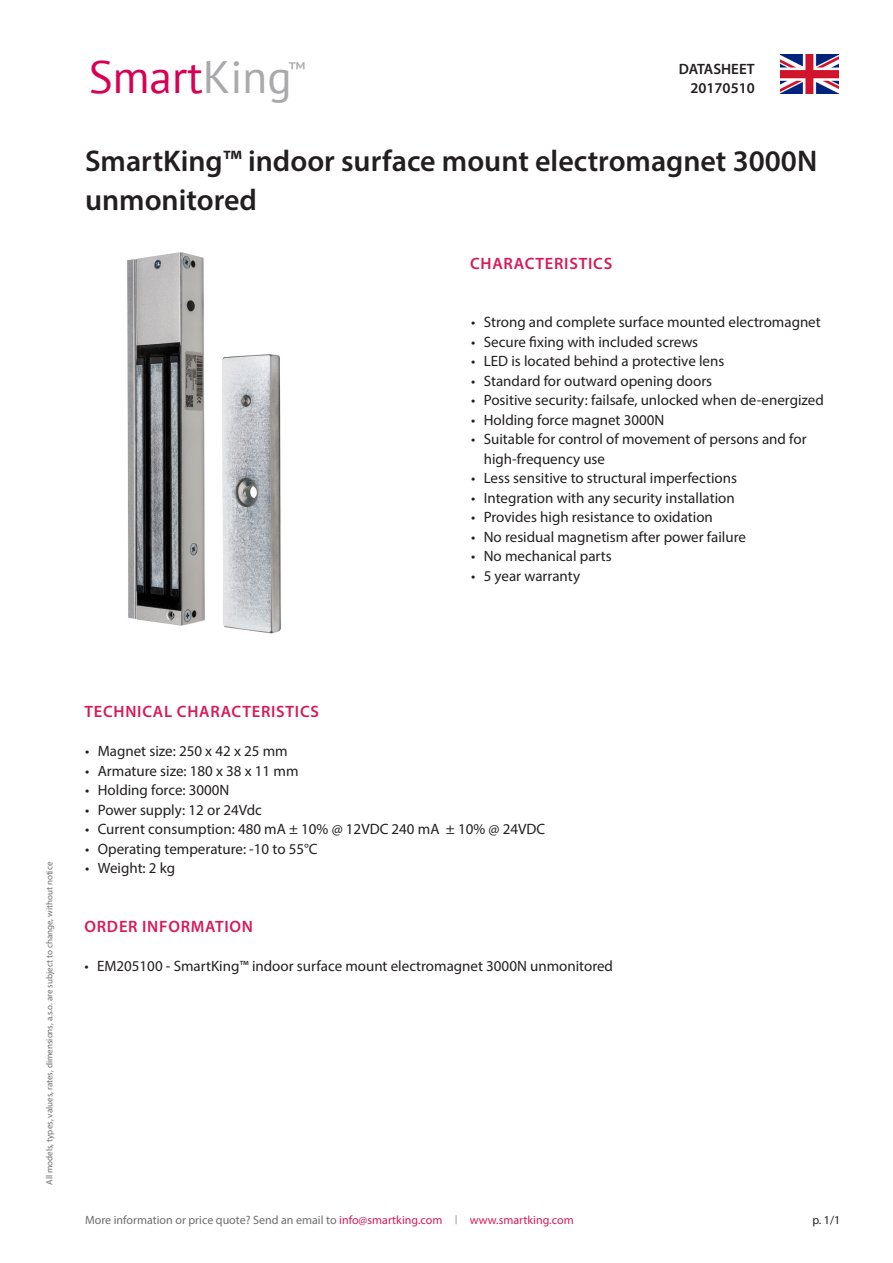
<style>
.page{position:relative;width:893px;height:1263px;background:#fff}
.page>*{position:absolute;margin:0;border:0;box-sizing:border-box;transform-origin:0 0}
.t1{font:45.3px "PT Sans";color:#d80053}
.Titel{font:600 30px/39px "Myriad Pro";color:#231f20}
.t2{font:19.5px "PT Sans";color:#a9a8aa}
.Subititel{font:600 16.5px "Myriad Pro";letter-spacing:.045em;color:#d61b5b}
.t3{font:15px/19.5px "Myriad Pro";color:#231f20}
.t4{font:600 15px/19.5px "Myriad Pro";color:#231f20;text-align:right}
.t5{font:12px "Myriad Pro";color:#6c6d70}
.smartking{font:12px "Myriad Pro";color:#d61b5b}
.page{font:12px "Myriad Pro";color:#231f20}
.disclaimer{font:9px "Myriad Pro";color:#6c6d70}
.s1{color:#a9a8aa}
.s2{color:#d61b5b}
</style>
<div class="page">
<img style="left:780px;top:54px;width:59px;height:39px">
<img style="left:127px;top:252px;width:154px;height:382px">
<h1 class="t1" style="left:89px;top:48px;width:204px">Smart<span class="s1">King</span></h1>
<h3 class="t2" style="left:288px;top:57px;width:19px">™</h3>
<p class="t4" style="left:679px;top:58px;width:78px">DATASHEET<br>20170510</p>
<p class="Titel" style="left:85px;top:141px;width:734px">SmartKing™ indoor surface mount electromagnet 3000N unmonitored</p>
<p class="Subititel" style="left:470px;top:252px;width:144px">CHARACTERISTICS</p>
<p class="t3" style="left:471px;top:312px;width:351px">• Strong and complete surface mounted electromagnet</p>
<p class="t3" style="left:471px;top:331px;width:229px">• Secure fixing with included screws</p>
<p class="t3" style="left:471px;top:351px;width:255px">• LED is located behind a protective lens</p>
<p class="t3" style="left:471px;top:370px;width:243px">• Standard for outward opening doors</p>
<p class="t3" style="left:471px;top:390px;width:354px">• Positive security: failsafe, unlocked when de-energized</p>
<p class="t3" style="left:471px;top:409px;width:195px">• Holding force magnet 3000N</p>
<p class="t3" style="left:484px;top:429px;width:324px;text-indent:-13px">• Suitable for control of movement of persons and for high-frequency use</p>
<p class="t3" style="left:471px;top:468px;width:267px">• Less sensitive to structural imperfections</p>
<p class="t3" style="left:471px;top:487px;width:265px">• Integration with any security installation</p>
<p class="t3" style="left:471px;top:507px;width:243px">• Provides high resistance to oxidation</p>
<p class="t3" style="left:471px;top:526px;width:277px">• No residual magnetism after power failure</p>
<p class="t3" style="left:471px;top:546px;width:142px">• No mechanical parts</p>
<p class="t3" style="left:471px;top:565px;width:111px">• 5 year warranty</p>
<p class="disclaimer" style="left:44px;top:1185px;width:324px;rotate:-90deg">All models, types, values, rates, dimensions, a.s.o. are subject to change, without notice</p>
<p class="Subititel" style="left:84px;top:701px;width:236px">TECHNICAL CHARACTERISTICS</p>
<p class="t3" style="left:85px;top:741px;width:204px">• Magnet size: 250 x 42 x 25 mm</p>
<p class="t3" style="left:85px;top:760px;width:215px">• Armature size: 180 x 38 x 11 mm</p>
<p class="t3" style="left:85px;top:780px;width:146px">• Holding force: 3000N</p>
<p class="t3" style="left:85px;top:799px;width:178px">• Power supply: 12 or 24Vdc</p>
<p class="t3" style="left:85px;top:819px;width:462px">• Current consumption: 480 mA ± 10% @ 12VDC 240 mA ± 10% @ 24VDC</p>
<p class="t3" style="left:85px;top:838px;width:234px">• Operating temperature: -10 to 55°C</p>
<p class="t3" style="left:85px;top:858px;width:92px">• Weight: 2 kg</p>
<p class="Subititel" style="left:84px;top:915px;width:170px">ORDER INFORMATION</p>
<p class="t3" style="left:84px;top:955px;width:530px">• EM205100 - SmartKing™ indoor surface mount electromagnet 3000N unmonitored</p>
<p class="t5" style="left:85px;top:1213px;width:359px">More information or price quote? Send an email to <span class="s2">info@smartking.com</span></p>
<p class="disclaimer" style="left:455px;top:1214px;width:4px">|</p>
<p class="smartking" style="left:470px;top:1213px;width:105px">www.smartking.com</p>
<p class="page" style="left:812px;top:1213px;width:29px">p. 1/1</p>
</div>
